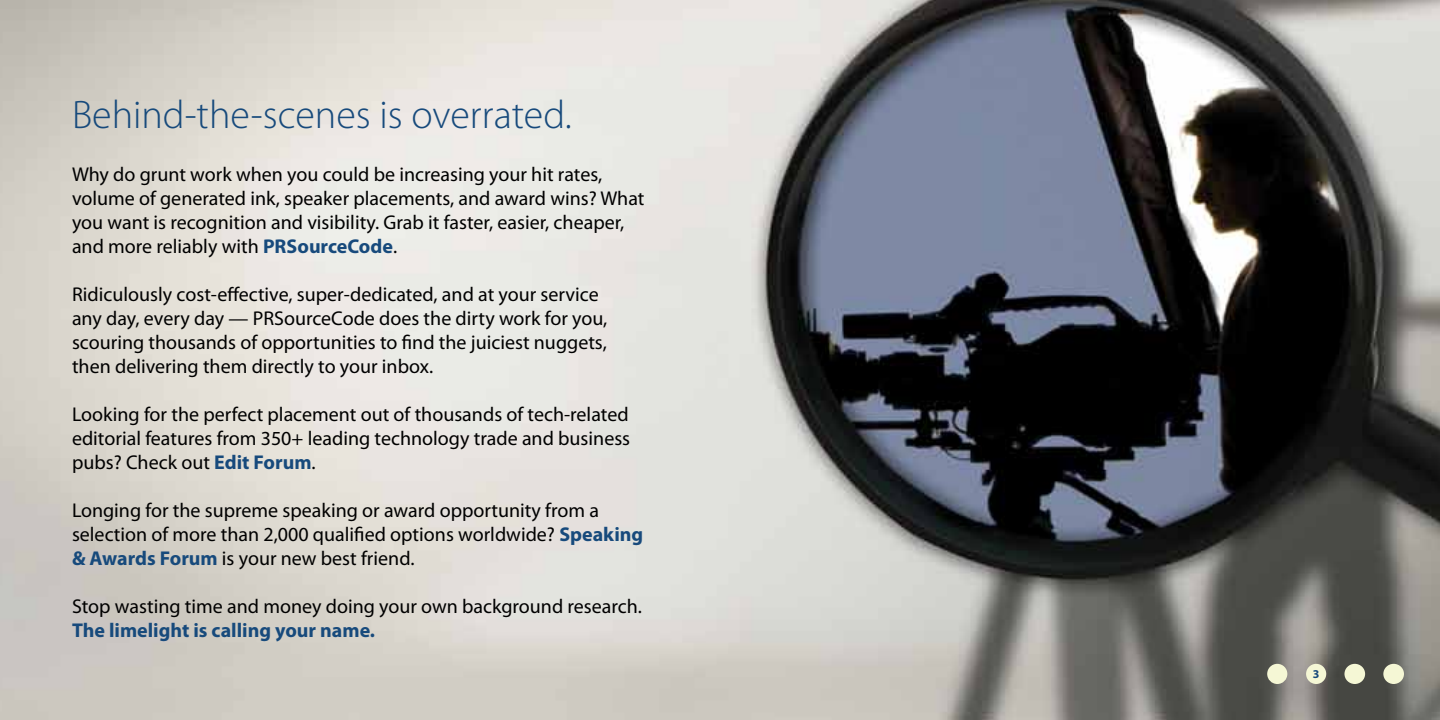
<style>
.page{position:relative;width:1440px;height:720px;background:#fff}
.page>*{position:absolute;margin:0;border:0;box-sizing:border-box;transform-origin:0 0}
.t1{font:300 40px "Myriad Pro";color:#174a7c}
.t2{font:20px/24px "Myriad Pro";color:#000}
.t3{font:700 20px "Myriad Pro";color:#174a7c}
.t4{font:700 12px "Myriad Pro";color:#174a7c}
.s1{font-weight:700;color:#174a7c}
</style>
<div class="page">
<img style="left:0;top:0;width:1440px;height:720px">
<div style="left:1306px;top:664px;width:20px;height:20px;background:#f5f7d5;border-radius:50%"></div>
<div style="left:1267px;top:664px;width:20px;height:20px;background:#f5f7d5;border-radius:50%"></div>
<div style="left:1344px;top:664px;width:21px;height:20px;background:#f5f7d5;border-radius:50%"></div>
<div style="left:1383px;top:664px;width:21px;height:20px;background:#f5f7d5;border-radius:50%"></div>
<h1 class="t1" style="left:72px;top:91px;width:501px">Behind-the-scenes is overrated.</h1>
<p class="t2" style="left:72px;top:162px;width:574px">Why do grunt work when you could be increasing your hit rates, volume of generated ink, speaker placements, and award wins? What you want is recognition and visibility. Grab it faster, easier, cheaper, and more reliably with <span class="s1">PRSourceCode</span>.</p>
<p class="t2" style="left:72px;top:282px;width:537px">Ridiculously cost-effective, super-dedicated, and at your service any day, every day — PRSourceCode does the dirty work for you, scouring thousands of opportunities to find the juiciest nuggets, then delivering them directly to your inbox.</p>
<p class="t2" style="left:72px;top:402px;width:560px;text-align:justify">Looking for the perfect placement out of thousands of tech-related editorial features from 350+ leading technology trade and business pubs? Check out <span class="s1">Edit Forum</span>.</p>
<p class="t2" style="left:72px;top:498px;width:573px">Longing for the supreme speaking or award opportunity from a selection of more than 2,000 qualified options worldwide? <span class="s1">Speaking &amp; Awards Forum</span> is your new best friend.</p>
<p class="t2" style="left:72px;top:594px;width:572px">Stop wasting time and money doing your own background research.</p>
<p class="t3" style="left:72px;top:617px;width:305px">The limelight is calling your name.</p>
<p class="t4" style="left:1313px;top:666px;width:8px">3</p>
</div>
